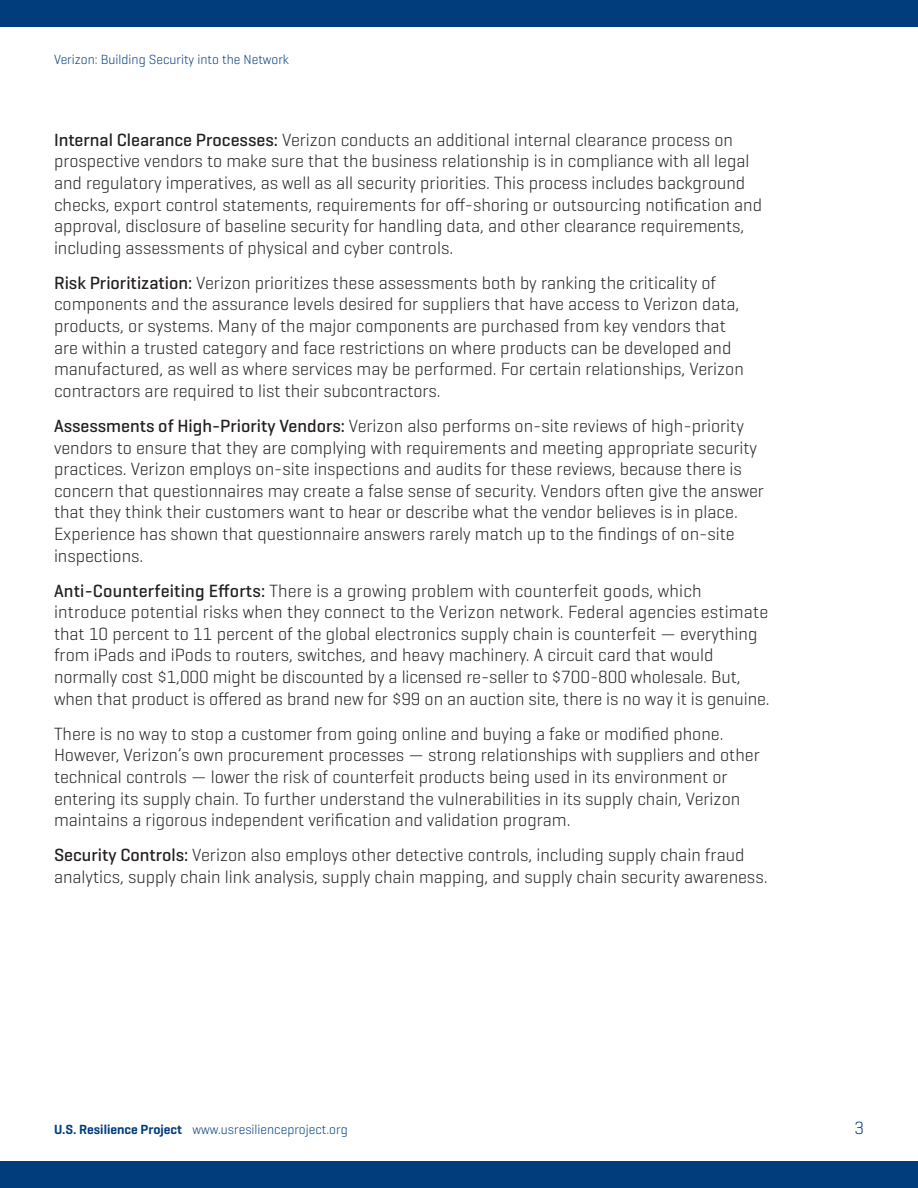
<style>
.page{position:relative;width:918px;height:1188px;background:#fff}
.page>*{position:absolute;margin:0;border:0;box-sizing:border-box;transform-origin:0 0}
.Bullets{font:300 18px/21.6px "Geogrotesque";color:#231f20}
.t1{font:300 18px "Geogrotesque";color:#013d7d}
.t2{font:300 13.5px "Geogrotesque";color:#013d7d}
.s1{font-weight:500}
.s2{font-weight:600}
</style>
<div class="page">
<div style="left:0;top:1161px;width:918px;height:27px;background:#013d7d"></div>
<div style="left:0;top:0;width:918px;height:27px;background:#013d7d"></div>
<p class="t2" style="left:54px;top:51px;width:236px">Verizon: Building Security into the Network</p>
<p class="Bullets" style="left:54px;top:128px;width:710px"><span class="s1">Internal Clearance Processes:</span> Verizon conducts an additional internal clearance process on prospective vendors to make sure that the business relationship is in compliance with all legal and regulatory imperatives, as well as all security priorities. This process includes background checks, export control statements, requirements for off-shoring or outsourcing notification and approval, disclosure of baseline security for handling data, and other clearance requirements, including assessments of physical and cyber controls.</p>
<p class="Bullets" style="left:54px;top:271px;width:691px"><span class="s1">Risk Prioritization:</span> Verizon prioritizes these assessments both by ranking the criticality of components and the assurance levels desired for suppliers that have access to Verizon data, products, or systems. Many of the major components are purchased from key vendors that are within a trusted category and face restrictions on where products can be developed and manufactured, as well as where services may be performed. For certain relationships, Verizon contractors are required to list their subcontractors.</p>
<p class="Bullets" style="left:54px;top:414px;width:711px"><span class="s1">Assessments of High-Priority Vendors:</span> Verizon also performs on-site reviews of high-priority vendors to ensure that they are complying with requirements and meeting appropriate security practices. Verizon employs on-site inspections and audits for these reviews, because there is concern that questionnaires may create a false sense of security. Vendors often give the answer that they think their customers want to hear or describe what the vendor believes is in place.<br>Experience has shown that questionnaire answers rarely match up to the findings of on-site inspections.</p>
<p class="Bullets" style="left:54px;top:579px;width:717px"><span class="s1">Anti-Counterfeiting Efforts:</span> There is a growing problem with counterfeit goods, which introduce potential risks when they connect to the Verizon network. Federal agencies estimate that 10 percent to 11 percent of the global electronics supply chain is counterfeit — everything from iPads and iPods to routers, switches, and heavy machinery. A circuit card that would normally cost $1,000 might be discounted by a licensed re-seller to $700-800 wholesale. But, when that product is offered as brand new for $99 on an auction site, there is no way it is genuine.</p>
<p class="Bullets" style="left:54px;top:722px;width:707px">There is no way to stop a customer from going online and buying a fake or modified phone.<br>However, Verizon’s own procurement processes — strong relationships with suppliers and other technical controls — lower the risk of counterfeit products being used in its environment or entering its supply chain. To further understand the vulnerabilities in its supply chain, Verizon maintains a rigorous independent verification and validation program.</p>
<p class="Bullets" style="left:54px;top:844px;width:715px"><span class="s1">Security Controls:</span> Verizon also employs other detective controls, including supply chain fraud analytics, supply chain link analysis, supply chain mapping, and supply chain security awareness.</p>
<p class="t2" style="left:54px;top:1121px;width:295px"><span class="s2">U.S. Resilience Project</span> www.usresilienceproject.org</p>
<p class="t1" style="left:854px;top:1117px;width:11px">3</p>
</div>
